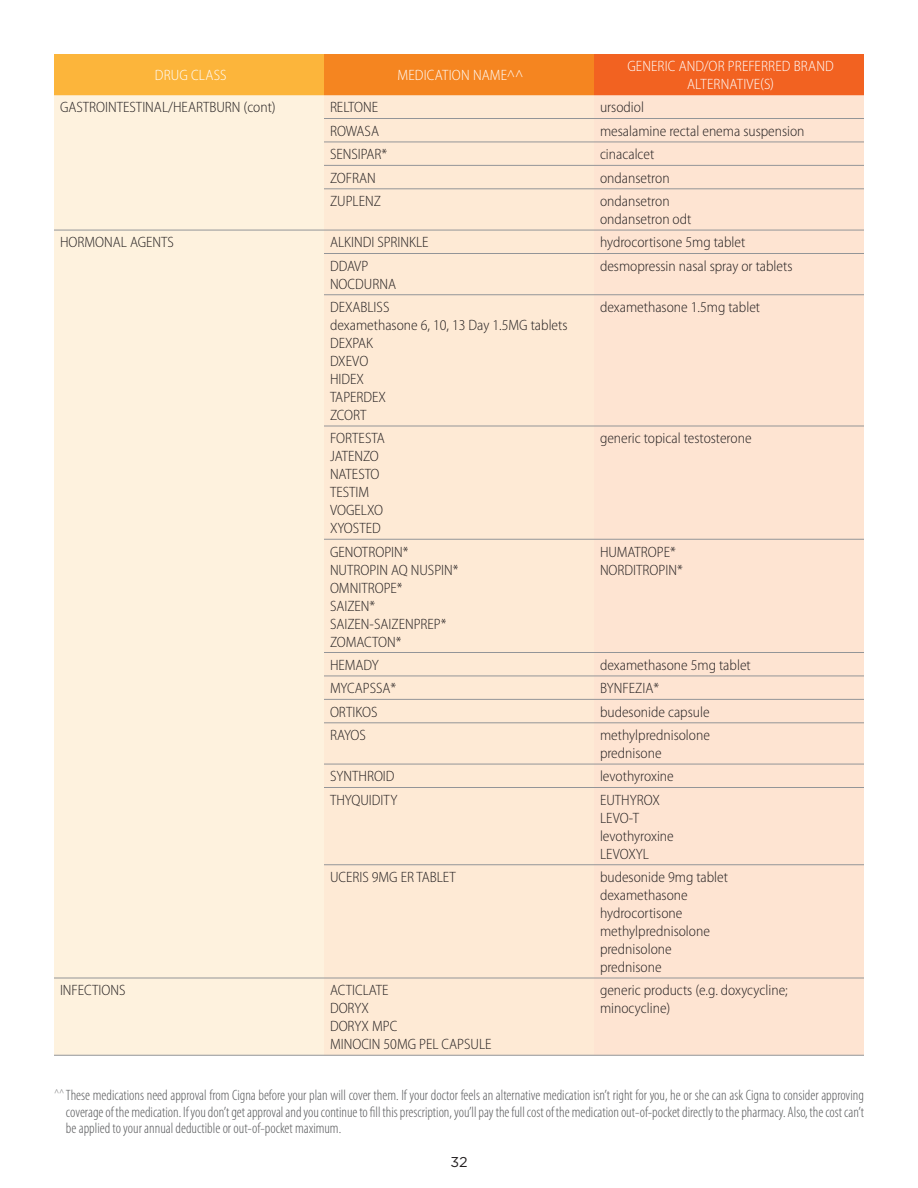
<style>
.page{position:relative;width:918px;height:1188px;background:#fff}
.page>*{position:absolute;margin:0;border:0;box-sizing:border-box;transform-origin:0 0}
.t1{font:300 semi-condensed 15px/18px "Myriad Pro";color:#231f20}
.NB-Legal_copy_Cat{font:300 condensed 15px/16.5px "Myriad Pro";color:#57585a;text-align:justify}
.Table_column_header{font:300 semi-condensed 15px/18px "Myriad Pro";letter-spacing:.01em;color:#fff;text-align:center}
.Page_number_centered{font:14.25px "Gotham";color:#231f20}
</style>
<div class="page">
<div style="left:54px;top:54px;width:270px;height:41px;background:#fcb53b"></div>
<div style="left:324px;top:54px;width:270px;height:41px;background:#f58520"></div>
<div style="left:594px;top:54px;width:270px;height:41px;background:#f26221"></div>
<div style="left:54px;top:95px;width:270px;height:960px;background:#fef2de"></div>
<div style="left:324px;top:95px;width:270px;height:960px;background:#feead5"></div>
<div style="left:594px;top:95px;width:270px;height:960px;background:#fee4d2"></div>
<hr style="left:54px;top:230px;width:270px;height:1px;background:#939598">
<hr style="left:54px;top:978px;width:270px;height:1px;background:#939598">
<hr style="left:54px;top:1055px;width:270px;height:1px;background:#939598">
<hr style="left:324px;top:118px;width:270px;height:1px;background:#939598">
<hr style="left:594px;top:118px;width:270px;height:1px;background:#939598">
<hr style="left:324px;top:142px;width:270px;height:1px;background:#939598">
<hr style="left:594px;top:142px;width:270px;height:1px;background:#939598">
<hr style="left:324px;top:165px;width:270px;height:1px;background:#939598">
<hr style="left:594px;top:165px;width:270px;height:1px;background:#939598">
<hr style="left:324px;top:189px;width:270px;height:1px;background:#939598">
<hr style="left:594px;top:189px;width:270px;height:1px;background:#939598">
<hr style="left:324px;top:230px;width:270px;height:1px;background:#939598">
<hr style="left:594px;top:230px;width:270px;height:1px;background:#939598">
<hr style="left:324px;top:253px;width:270px;height:1px;background:#939598">
<hr style="left:594px;top:253px;width:270px;height:1px;background:#939598">
<hr style="left:324px;top:294px;width:270px;height:1px;background:#939598">
<hr style="left:594px;top:294px;width:270px;height:1px;background:#939598">
<hr style="left:324px;top:426px;width:270px;height:1px;background:#939598">
<hr style="left:594px;top:426px;width:270px;height:1px;background:#939598">
<hr style="left:324px;top:539px;width:270px;height:1px;background:#939598">
<hr style="left:594px;top:539px;width:270px;height:1px;background:#939598">
<hr style="left:324px;top:652px;width:270px;height:1px;background:#939598">
<hr style="left:594px;top:652px;width:270px;height:1px;background:#939598">
<hr style="left:324px;top:676px;width:270px;height:1px;background:#939598">
<hr style="left:594px;top:676px;width:270px;height:1px;background:#939598">
<hr style="left:324px;top:699px;width:270px;height:1px;background:#939598">
<hr style="left:594px;top:699px;width:270px;height:1px;background:#939598">
<hr style="left:324px;top:723px;width:270px;height:1px;background:#939598">
<hr style="left:594px;top:723px;width:270px;height:1px;background:#939598">
<hr style="left:324px;top:764px;width:270px;height:1px;background:#939598">
<hr style="left:594px;top:764px;width:270px;height:1px;background:#939598">
<hr style="left:324px;top:787px;width:270px;height:1px;background:#939598">
<hr style="left:594px;top:787px;width:270px;height:1px;background:#939598">
<hr style="left:324px;top:864px;width:270px;height:1px;background:#939598">
<hr style="left:594px;top:864px;width:270px;height:1px;background:#939598">
<hr style="left:324px;top:978px;width:270px;height:1px;background:#939598">
<hr style="left:594px;top:978px;width:270px;height:1px;background:#939598">
<hr style="left:324px;top:1055px;width:270px;height:1px;background:#939598">
<hr style="left:594px;top:1055px;width:270px;height:1px;background:#939598">
<p class="Table_column_header" style="left:155px;top:67px;width:73px">DRUG CLASS</p>
<p class="Table_column_header" style="left:398px;top:67px;width:128px">MEDICATION NAME^^</p>
<p class="Table_column_header" style="left:627px;top:58px;width:208px">GENERIC AND/OR PREFERRED BRAND<br>ALTERNATIVE(S)</p>
<p class="t1" style="left:60px;top:99px;width:217px">GASTROINTESTINAL/HEARTBURN (cont)</p>
<p class="t1" style="left:330px;top:99px;width:50px">RELTONE</p>
<p class="t1" style="left:600px;top:99px;width:46px">ursodiol</p>
<p class="t1" style="left:330px;top:122px;width:51px">ROWASA</p>
<p class="t1" style="left:600px;top:122px;width:206px">mesalamine rectal enema suspension</p>
<p class="t1" style="left:330px;top:146px;width:59px">SENSIPAR*</p>
<p class="t1" style="left:600px;top:146px;width:56px">cinacalcet</p>
<p class="t1" style="left:330px;top:169px;width:47px">ZOFRAN</p>
<p class="t1" style="left:600px;top:169px;width:71px">ondansetron</p>
<p class="t1" style="left:330px;top:192px;width:52px">ZUPLENZ</p>
<p class="t1" style="left:600px;top:192px;width:71px">ondansetron</p>
<p class="t1" style="left:600px;top:210px;width:93px">ondansetron odt</p>
<p class="t1" style="left:60px;top:234px;width:115px">HORMONAL AGENTS</p>
<p class="t1" style="left:330px;top:234px;width:100px">ALKINDI SPRINKLE</p>
<p class="t1" style="left:600px;top:234px;width:147px">hydrocortisone 5mg tablet</p>
<p class="t1" style="left:330px;top:257px;width:40px">DDAVP</p>
<p class="t1" style="left:330px;top:275px;width:68px">NOCDURNA</p>
<p class="t1" style="left:600px;top:257px;width:194px">desmopressin nasal spray or tablets</p>
<p class="t1" style="left:330px;top:298px;width:61px">DEXABLISS</p>
<p class="t1" style="left:330px;top:316px;width:239px">dexamethasone 6, 10, 13 Day 1.5MG tablets</p>
<p class="t1" style="left:330px;top:334px;width:44px">DEXPAK</p>
<p class="t1" style="left:330px;top:352px;width:40px">DXEVO</p>
<p class="t1" style="left:330px;top:370px;width:36px">HIDEX</p>
<p class="t1" style="left:330px;top:388px;width:58px">TAPERDEX</p>
<p class="t1" style="left:330px;top:406px;width:38px">ZCORT</p>
<p class="t1" style="left:330px;top:430px;width:56px">FORTESTA</p>
<p class="t1" style="left:330px;top:448px;width:50px">JATENZO</p>
<p class="t1" style="left:330px;top:466px;width:51px">NATESTO</p>
<p class="t1" style="left:330px;top:484px;width:41px">TESTIM</p>
<p class="t1" style="left:330px;top:502px;width:55px">VOGELXO</p>
<p class="t1" style="left:330px;top:520px;width:52px">XYOSTED</p>
<p class="t1" style="left:330px;top:543px;width:80px">GENOTROPIN*</p>
<p class="t1" style="left:330px;top:561px;width:130px">NUTROPIN AQ NUSPIN*</p>
<p class="t1" style="left:330px;top:579px;width:74px">OMNITROPE*</p>
<p class="t1" style="left:330px;top:597px;width:47px">SAIZEN*</p>
<p class="t1" style="left:330px;top:615px;width:118px">SAIZEN-SAIZENPREP*</p>
<p class="t1" style="left:330px;top:633px;width:73px">ZOMACTON*</p>
<p class="t1" style="left:600px;top:298px;width:162px">dexamethasone 1.5mg tablet</p>
<p class="t1" style="left:600px;top:430px;width:153px">generic topical testosterone</p>
<p class="t1" style="left:600px;top:543px;width:77px">HUMATROPE*</p>
<p class="t1" style="left:600px;top:561px;width:84px">NORDITROPIN*</p>
<p class="t1" style="left:330px;top:656px;width:50px">HEMADY</p>
<p class="t1" style="left:600px;top:656px;width:152px">dexamethasone 5mg tablet</p>
<p class="t1" style="left:330px;top:680px;width:68px">MYCAPSSA*</p>
<p class="t1" style="left:600px;top:680px;width:61px">BYNFEZIA*</p>
<p class="t1" style="left:330px;top:703px;width:49px">ORTIKOS</p>
<p class="t1" style="left:600px;top:703px;width:111px">budesonide capsule</p>
<p class="t1" style="left:330px;top:726px;width:37px">RAYOS</p>
<p class="t1" style="left:600px;top:726px;width:112px">methylprednisolone</p>
<p class="t1" style="left:600px;top:744px;width:63px">prednisone</p>
<p class="t1" style="left:330px;top:768px;width:66px">SYNTHROID</p>
<p class="t1" style="left:600px;top:768px;width:75px">levothyroxine</p>
<p class="t1" style="left:330px;top:791px;width:69px">THYQUIDITY</p>
<p class="t1" style="left:600px;top:791px;width:61px">EUTHYROX</p>
<p class="t1" style="left:600px;top:809px;width:41px">LEVO-T</p>
<p class="t1" style="left:600px;top:827px;width:75px">levothyroxine</p>
<p class="t1" style="left:600px;top:845px;width:51px">LEVOXYL</p>
<p class="t1" style="left:330px;top:868px;width:127px">UCERIS 9MG ER TABLET</p>
<p class="t1" style="left:600px;top:868px;width:130px">budesonide 9mg tablet</p>
<p class="t1" style="left:600px;top:886px;width:89px">dexamethasone</p>
<p class="t1" style="left:600px;top:904px;width:84px">hydrocortisone</p>
<p class="t1" style="left:600px;top:922px;width:112px">methylprednisolone</p>
<p class="t1" style="left:600px;top:940px;width:73px">prednisolone</p>
<p class="t1" style="left:600px;top:958px;width:63px">prednisone</p>
<p class="t1" style="left:60px;top:982px;width:67px">INFECTIONS</p>
<p class="t1" style="left:330px;top:982px;width:60px">ACTICLATE</p>
<p class="t1" style="left:330px;top:1000px;width:41px">DORYX</p>
<p class="t1" style="left:330px;top:1018px;width:69px">DORYX MPC</p>
<p class="t1" style="left:330px;top:1036px;width:163px">MINOCIN 50MG PEL CAPSULE</p>
<p class="t1" style="left:600px;top:982px;width:189px">generic products (e.g. doxycycline; minocycline)</p>
<p class="NB-Legal_copy_Cat" style="left:66px;top:1087px;width:800px;text-indent:-12px"><sup>^^</sup> These medications need approval from Cigna before your plan will cover them. If your doctor feels an alternative medication isn’t right for you, he or she can ask Cigna to consider approving coverage of the medication. If you don’t get approval and you continue to fill this prescription, you’ll pay the full cost of the medication out-of-pocket directly to the pharmacy. Also, the cost can’t be applied to your annual deductible or out-of-pocket maximum.</p>
<p class="Page_number_centered" style="left:450px;top:1153px;width:19px">32</p>
</div>
